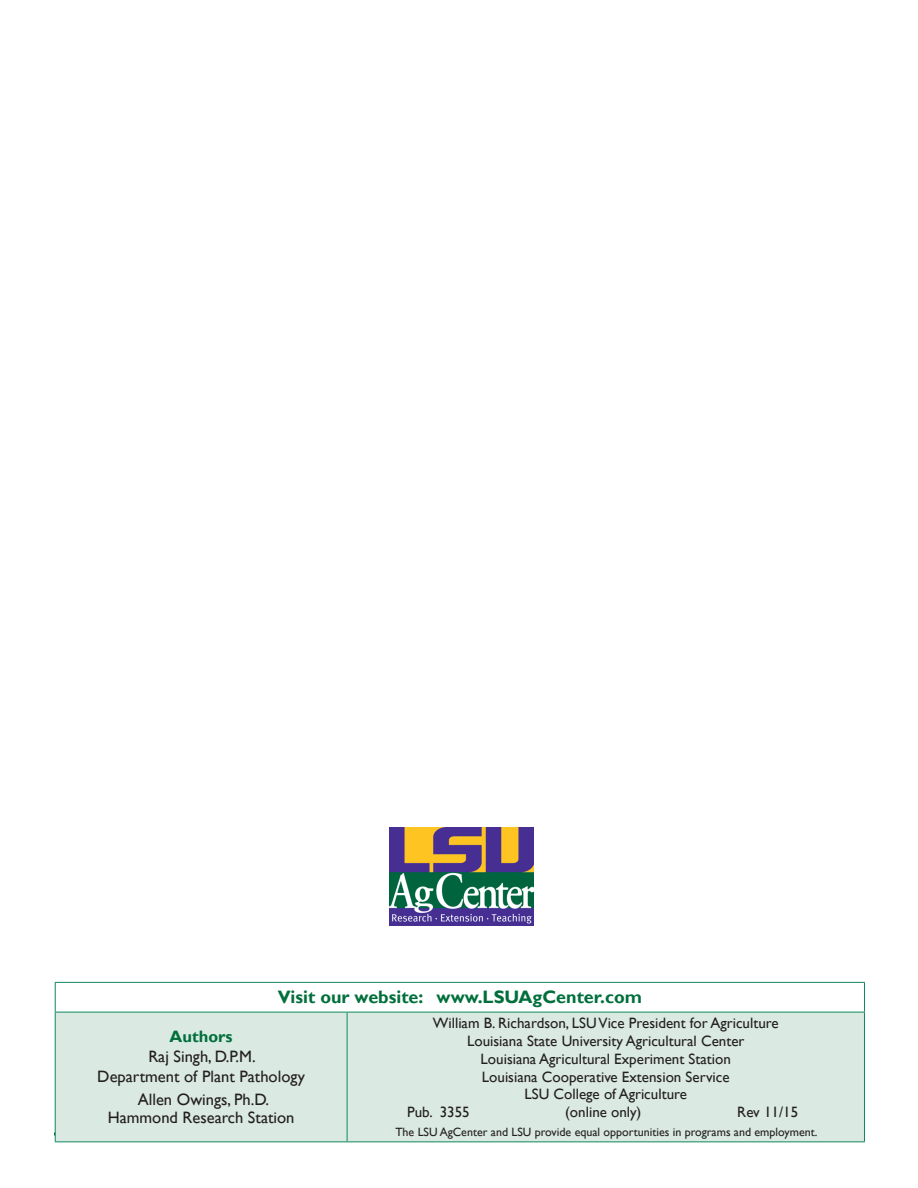
<style>
.page{position:relative;width:918px;height:1188px;background:#fff}
.page>*{position:absolute;margin:0;border:0;box-sizing:border-box;transform-origin:0 0}
.body_text{font:700 18px "Gill Sans";color:#006f3c}
.body_text-2{font:16.5px "Gill Sans";color:#231f20}
.body_text-3{font:700 16.5px "Gill Sans";color:#006f3c}
.body_text-4{font:15px "Gill Sans";color:#231f20}
.body_text-5{font:12px "Gill Sans";color:#231f20}
</style>
<div class="page">
<div style="left:56px;top:1013px;width:808px;height:128px;background:#dae9e1"></div>
<hr style="left:55px;top:982px;width:292px;height:1px;background:#10885f">
<svg style="left:55px;top:983px;width:1px;height:29px"></svg>
<hr style="left:347px;top:982px;width:518px;height:1px;background:#10885f">
<svg style="left:864px;top:983px;width:1px;height:29px"></svg>
<hr style="left:55px;top:1012px;width:292px;height:1px;background:#10885f">
<hr style="left:55px;top:1012px;width:1px;height:129px;background:#10885f">
<hr style="left:347px;top:1012px;width:518px;height:1px;background:#10885f">
<hr style="left:347px;top:1012px;width:1px;height:129px;background:#10885f">
<hr style="left:864px;top:1012px;width:1px;height:129px;background:#10885f">
<hr style="left:55px;top:1141px;width:292px;height:1px;background:#10885f">
<hr style="left:347px;top:1141px;width:518px;height:1px;background:#10885f">
<img style="left:390px;top:827px;width:143px;height:98px">
<p class="body_text" style="left:278px;top:987px;width:366px">Visit our website: www.LSUAgCenter.com</p>
<p class="body_text-3" style="left:170px;top:1027px;width:65px">Authors</p>
<p class="body_text-2" style="left:148px;top:1047px;width:109px">Raj Singh, D.P.M.</p>
<p class="body_text-2" style="left:97px;top:1067px;width:209px">Department of Plant Pathology</p>
<p class="body_text-2" style="left:138px;top:1090px;width:133px">Allen Owings, Ph.D.</p>
<p class="body_text-2" style="left:108px;top:1108px;width:188px">Hammond Research Station</p>
<p class="body_text-4" style="left:433px;top:1015px;width:347px">William B. Richardson, LSU Vice President for Agriculture</p>
<p class="body_text-4" style="left:467px;top:1032px;width:279px">Louisiana State University Agricultural Center</p>
<p class="body_text-4" style="left:481px;top:1050px;width:252px">Louisiana Agricultural Experiment Station</p>
<p class="body_text-4" style="left:482px;top:1068px;width:249px">Louisiana Cooperative Extension Service</p>
<p class="body_text-4" style="left:525px;top:1085px;width:164px">LSU College of Agriculture</p>
<p class="body_text-4" style="left:407px;top:1103px;width:64px">Pub. 3355</p>
<p class="body_text-4" style="left:565px;top:1103px;width:78px">(online only)</p>
<p class="body_text-4" style="left:737px;top:1103px;width:62px">Rev 11/15</p>
<p class="body_text-5" style="left:395px;top:1125px;width:424px">The LSU AgCenter and LSU provide equal opportunities in programs and employment.</p>
</div>
